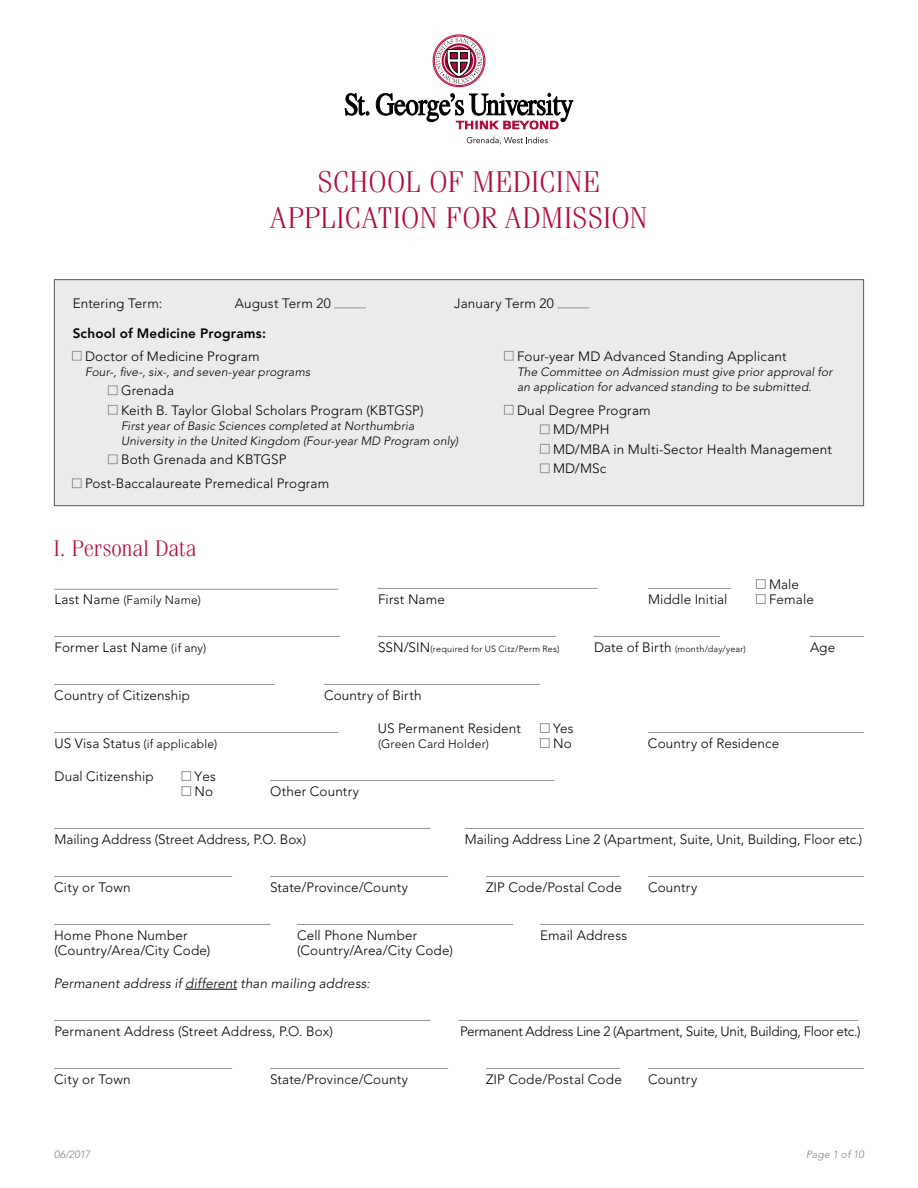
<style>
.page{position:relative;width:918px;height:1188px;background:#fff}
.page>*{position:absolute;margin:0;border:0;box-sizing:border-box;transform-origin:0 0}
.t1{font:300 30px/36px "Fenice Std";letter-spacing:-.01em;color:#b30838;text-align:center}
.t2{font:300 22.5px "Fenice Std";letter-spacing:-.015em;color:#b30838}
.t3{font:300 13.5px/19.5px "Avenir LT Std";letter-spacing:.01em;color:#000}
.t4{font:300 13.5px "Avenir LT Std";letter-spacing:-.02em;color:#000}
.t5{font:italic 300 13.5px "Avenir LT Std";letter-spacing:.01em;color:#000}
.t6{font:800 13.5px "Avenir LT Std";letter-spacing:.015em;color:#000}
.t7{font:italic 300 12px/15px "Avenir LT Std";letter-spacing:.01em;color:#000}
.t8{font:300 12px "Avenir LT Std";letter-spacing:.015em;color:#000}
.t9{font:italic 300 10.5px "Avenir LT Std";letter-spacing:.01em;color:#808285}
.t10{font:300 9px "Avenir LT Std";letter-spacing:.025em;color:#000}
.s1{font-size:13.5px}
.s2{font-size:12px}
</style>
<div class="page">
<hr style="left:185px;top:989px;width:52px;height:1px;background:#000">
<hr style="left:54px;top:589px;width:284px;height:1px;background:#939598">
<hr style="left:378px;top:588px;width:220px;height:1px;background:#939598">
<hr style="left:648px;top:588px;width:83px;height:1px;background:#939598">
<div style="left:756px;top:579px;width:10px;height:10px;border:1px solid #939598"></div>
<div style="left:756px;top:594px;width:10px;height:10px;border:1px solid #939598"></div>
<hr style="left:54px;top:636px;width:286px;height:1px;background:#939598">
<hr style="left:378px;top:636px;width:178px;height:1px;background:#939598">
<hr style="left:594px;top:636px;width:126px;height:1px;background:#939598">
<hr style="left:810px;top:636px;width:54px;height:1px;background:#939598">
<hr style="left:54px;top:684px;width:220px;height:1px;background:#939598">
<hr style="left:324px;top:684px;width:216px;height:1px;background:#939598">
<hr style="left:54px;top:732px;width:284px;height:1px;background:#939598">
<div style="left:540px;top:723px;width:10px;height:10px;border:1px solid #939598"></div>
<hr style="left:648px;top:732px;width:216px;height:1px;background:#939598">
<div style="left:540px;top:738px;width:10px;height:10px;border:1px solid #939598"></div>
<div style="left:182px;top:771px;width:9px;height:10px;border:1px solid #939598"></div>
<hr style="left:270px;top:780px;width:284px;height:1px;background:#939598">
<div style="left:182px;top:786px;width:9px;height:10px;border:1px solid #939598"></div>
<hr style="left:54px;top:828px;width:376px;height:1px;background:#939598">
<hr style="left:465px;top:828px;width:399px;height:1px;background:#939598">
<hr style="left:54px;top:876px;width:178px;height:1px;background:#939598">
<hr style="left:270px;top:876px;width:178px;height:1px;background:#939598">
<hr style="left:486px;top:876px;width:134px;height:1px;background:#939598">
<hr style="left:648px;top:876px;width:216px;height:1px;background:#939598">
<hr style="left:54px;top:924px;width:216px;height:1px;background:#939598">
<hr style="left:297px;top:924px;width:216px;height:1px;background:#939598">
<hr style="left:540px;top:924px;width:324px;height:1px;background:#939598">
<hr style="left:54px;top:1020px;width:376px;height:1px;background:#939598">
<hr style="left:458px;top:1020px;width:400px;height:1px;background:#939598">
<hr style="left:54px;top:1068px;width:178px;height:1px;background:#939598">
<hr style="left:270px;top:1068px;width:178px;height:1px;background:#939598">
<hr style="left:486px;top:1068px;width:134px;height:1px;background:#939598">
<hr style="left:648px;top:1068px;width:216px;height:1px;background:#939598">
<div style="left:433px;top:35px;width:52px;height:52px;border:1px solid #b30838;border-radius:50%"></div>
<svg style="left:435px;top:37px;width:48px;height:48px"></svg>
<svg style="left:345px;top:93px;width:24px;height:23px"></svg>
<svg style="left:376px;top:93px;width:197px;height:36px"></svg>
<svg style="left:467px;top:137px;width:81px;height:7px"></svg>
<div style="left:54px;top:280px;width:810px;height:226px;background:#ebebec"></div>
<hr style="left:334px;top:307px;width:32px;height:1px;background:#939598">
<hr style="left:557px;top:307px;width:32px;height:1px;background:#939598">
<div style="left:54px;top:279px;width:810px;height:227px;border:1px solid #58595b"></div>
<div style="left:72px;top:351px;width:10px;height:10px;border:1px solid #939598"></div>
<div style="left:108px;top:385px;width:10px;height:10px;border:1px solid #939598"></div>
<div style="left:108px;top:405px;width:10px;height:10px;border:1px solid #939598"></div>
<div style="left:108px;top:454px;width:10px;height:10px;border:1px solid #939598"></div>
<div style="left:72px;top:478px;width:10px;height:10px;border:1px solid #939598"></div>
<div style="left:504px;top:351px;width:10px;height:10px;border:1px solid #939598"></div>
<div style="left:504px;top:405px;width:10px;height:10px;border:1px solid #939598"></div>
<div style="left:540px;top:424px;width:10px;height:10px;border:1px solid #939598"></div>
<div style="left:540px;top:444px;width:10px;height:10px;border:1px solid #939598"></div>
<div style="left:540px;top:463px;width:10px;height:10px;border:1px solid #939598"></div>
<h1 class="t1" style="left:270px;top:163px;width:379px">SCHOOL OF MEDICINE<br>APPLICATION FOR ADMISSION</h1>
<p class="t3" style="left:73px;top:294px;width:91px">Entering Term:</p>
<p class="t3" style="left:235px;top:294px;width:97px">August Term 20</p>
<p class="t3" style="left:454px;top:294px;width:101px">January Term 20</p>
<p class="t6" style="left:73px;top:325px;width:195px">School of Medicine Programs:</p>
<p class="t3" style="left:85px;top:346px;width:176px">Doctor of Medicine Program</p>
<p class="t7" style="left:85px;top:364px;width:227px">Four-, five-, six-, and seven-year programs</p>
<p class="t3" style="left:121px;top:381px;width:304px">Grenada<br>Keith B. Taylor Global Scholars Program (KBTGSP)</p>
<p class="t7" style="left:121px;top:418px;width:339px">First year of Basic Sciences completed at Northumbria<br>University in the United Kingdom (Four-year MD Program only)</p>
<p class="t3" style="left:85px;top:447px;width:246px;line-height:24px;text-align:center">Both Grenada and KBTGSP<br>Post-Baccalaureate Premedical Program</p>
<p class="t3" style="left:517px;top:346px;width:271px">Four-year MD Advanced Standing Applicant</p>
<p class="t7" style="left:517px;top:364px;width:317px">The Committee on Admission must give prior approval for an application for advanced standing to be submitted.</p>
<p class="t3" style="left:553px;top:400px;width:281px;text-indent:-36px">Dual Degree Program<br>MD/MPH<br>MD/MBA in Multi-Sector Health Management<br>MD/MSc</p>
<h2 class="t2" style="left:54px;top:535px;width:145px">I. Personal Data</h2>
<p class="t3" style="left:769px;top:574px;width:32px">Male</p>
<p class="t8" style="left:54px;top:593px;width:148px"><span class="s1">Last Name</span> (Family Name)</p>
<p class="t3" style="left:378px;top:589px;width:68px">First Name</p>
<p class="t3" style="left:648px;top:589px;width:81px">Middle Initial</p>
<p class="t3" style="left:769px;top:589px;width:46px">Female</p>
<p class="t3" style="left:54px;top:637px;width:153px">Former Last Name <span class="s2">(if any)</span></p>
<p class="t10" style="left:378px;top:643px;width:183px"><span class="s1">SSN/SIN</span>(required for US Citz/Perm Res)</p>
<p class="t10" style="left:594px;top:643px;width:153px"><span class="s1">Date of Birth</span> (month/day/year)</p>
<p class="t3" style="left:810px;top:637px;width:27px">Age</p>
<p class="t3" style="left:54px;top:685px;width:137px">Country of Citizenship</p>
<p class="t3" style="left:324px;top:685px;width:99px">Country of Birth</p>
<p class="t3" style="left:378px;top:718px;width:145px">US Permanent Resident</p>
<p class="t3" style="left:553px;top:718px;width:22px">Yes</p>
<p class="t8" style="left:54px;top:737px;width:164px"><span class="s1">US Visa Status</span> (if applicable)</p>
<p class="t8" style="left:378px;top:737px;width:112px">(Green Card Holder)</p>
<p class="t3" style="left:553px;top:733px;width:20px">No</p>
<p class="t3" style="left:648px;top:733px;width:133px">Country of Residence</p>
<p class="t3" style="left:55px;top:766px;width:101px">Dual Citizenship</p>
<p class="t3" style="left:195px;top:769px;width:23px;line-height:15px">Yes<br>No</p>
<p class="t3" style="left:270px;top:781px;width:91px">Other Country</p>
<p class="t3" style="left:55px;top:829px;width:253px">Mailing Address (Street Address, P.O. Box)</p>
<p class="t3" style="left:465px;top:829px;width:399px">Mailing Address Line 2 (Apartment, Suite, Unit, Building, Floor etc.)</p>
<p class="t3" style="left:54px;top:877px;width:78px">City or Town</p>
<p class="t3" style="left:270px;top:877px;width:140px">State/Province/County</p>
<p class="t3" style="left:486px;top:877px;width:137px">ZIP Code/Postal Code</p>
<p class="t3" style="left:648px;top:877px;width:51px">Country</p>
<p class="t3" style="left:54px;top:925px;width:135px">Home Phone Number</p>
<p class="t3" style="left:297px;top:925px;width:122px">Cell Phone Number</p>
<p class="t3" style="left:540px;top:925px;width:89px">Email Address</p>
<p class="t3" style="left:54px;top:940px;width:157px">(Country/Area/City Code)</p>
<p class="t3" style="left:297px;top:940px;width:157px">(Country/Area/City Code)</p>
<p class="t5" style="left:54px;top:975px;width:318px">Permanent address if different than mailing address:</p>
<p class="t3" style="left:54px;top:1021px;width:280px">Permanent Address (Street Address, P.O. Box)</p>
<p class="t4" style="left:460px;top:1023px;width:402px">Permanent Address Line 2 (Apartment, Suite, Unit, Building, Floor etc.)</p>
<p class="t3" style="left:54px;top:1069px;width:78px">City or Town</p>
<p class="t3" style="left:270px;top:1069px;width:140px">State/Province/County</p>
<p class="t3" style="left:486px;top:1069px;width:137px">ZIP Code/Postal Code</p>
<p class="t3" style="left:648px;top:1069px;width:51px">Country</p>
<p class="t9" style="left:54px;top:1148px;width:38px">06/2017</p>
<p class="t9" style="left:806px;top:1148px;width:59px">Page 1 of 10</p>
</div>
